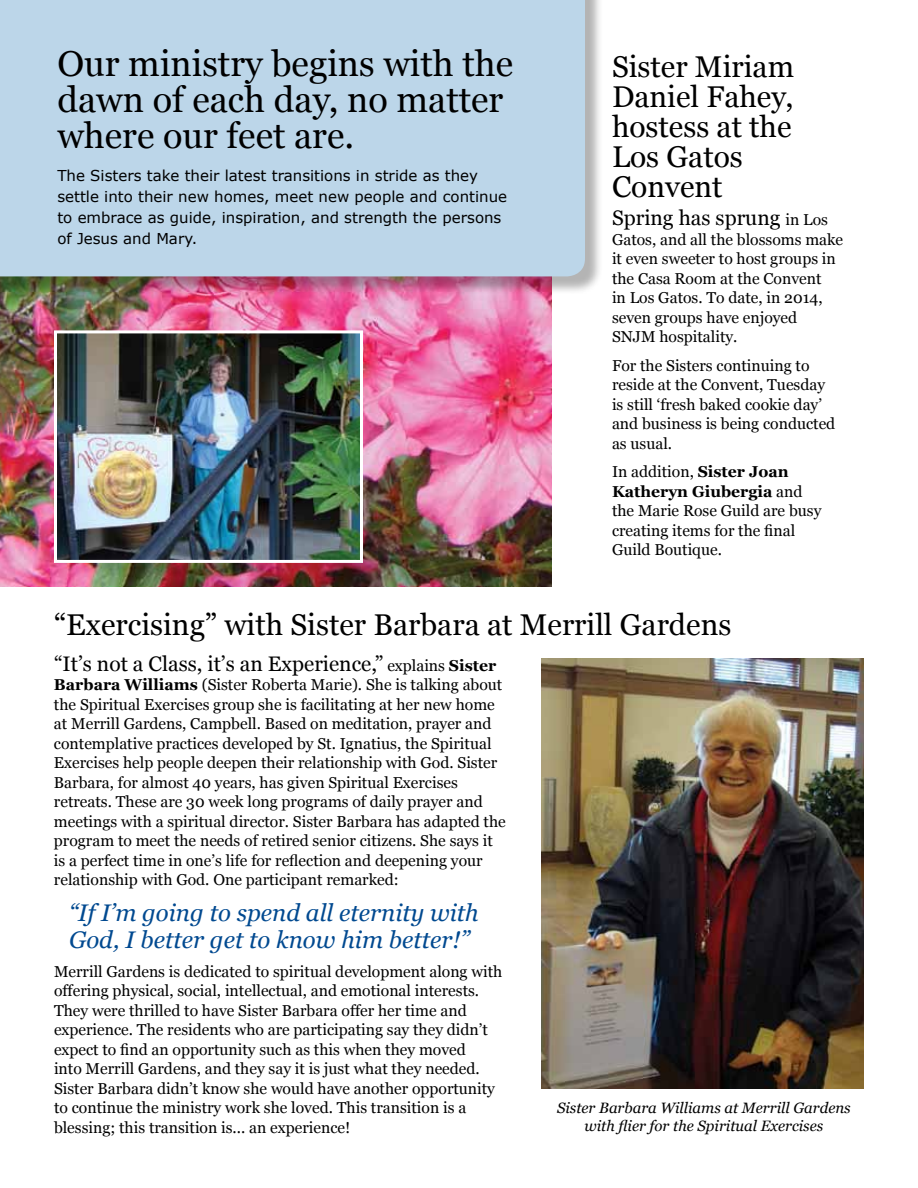
<style>
.page{position:relative;width:918px;height:1188px;background:#fff}
.page>*{position:absolute;margin:0;border:0;box-sizing:border-box;transform-origin:0 0}
.t1{font:36px/36px "Georgia";color:#000}
.article_headings{font:30px/30px "Georgia";color:#000}
.t2{font:italic 24px/27px "Georgia";color:#004990}
.t3{font:21px "Georgia";color:#000}
.t4{font:15.75px/19.5px "Georgia";color:#000}
.t5{font:15px/21px "Verdana";color:#000}
.photo_cutline{font:italic 15px/18px "Georgia";color:#000;text-align:center}
.s1{font-size:15.75px}
.s2{font-weight:700}
.s3{font-weight:700;font-size:15.75px}
</style>
<div class="page">
<img style="left:0;top:295px;width:552px;height:292px">
<div style="left:0;top:0;width:604px;height:295px;background:#000;opacity:.3"></div>
<div style="left:0;top:0;width:585px;height:276px;background:#bcd6e9"></div>
<img style="left:58px;top:334px;width:301px;height:225px">
<div style="left:54px;top:330px;width:309px;height:233px;border:3px solid #fff"></div>
<img style="left:541px;top:658px;width:323px;height:431px">
<p class="t1" style="left:57px;top:46px;width:457px">Our ministry begins with the dawn of each day, no matter where our feet are.</p>
<p class="t5" style="left:57px;top:165px;width:451px">The Sisters take their latest transitions in stride as they settle into their new homes, meet new people and continue to embrace as guide, inspiration, and strength the persons of Jesus and Mary.</p>
<p class="article_headings" style="left:612px;top:52px;width:184px">Sister Miriam<br>Daniel Fahey, hostess at the<br>Los Gatos<br>Convent</p>
<p class="t3" style="left:612px;top:205px;width:218px">Spring has sprung <span class="s1">in Los</span></p>
<p class="t4" style="left:612px;top:230px;width:233px">Gatos, and all the blossoms make it even sweeter to host groups in the Casa Room at the Convent<br>in Los Gatos. To date, in 2014, seven groups have enjoyed<br>SNJM hospitality.</p>
<p class="t4" style="left:612px;top:356px;width:225px">For the Sisters continuing to reside at the Convent, Tuesday is still ‘fresh baked cookie day’ and business is being conducted as usual.</p>
<p class="t4" style="left:612px;top:462px;width:211px">In addition, <span class="s2">Sister Joan<br>Katheryn Giubergia</span> and the Marie Rose Guild are busy creating items for the final<br>Guild Boutique.</p>
<p class="article_headings" style="left:54px;top:610px;width:679px">“Exercising” with Sister Barbara at Merrill Gardens</p>
<p class="t3" style="left:54px;top:651px;width:444px">“It’s not a Class, it’s an Experience,” <span class="s1">explains</span> <span class="s3">Sister</span></p>
<p class="t4" style="left:54px;top:676px;width:453px"><span class="s2">Barbara Williams</span> (Sister Roberta Marie). She is talking about the Spiritual Exercises group she is facilitating at her new home at Merrill Gardens, Campbell. Based on meditation, prayer and contemplative practices developed by St. Ignatius, the Spiritual Exercises help people deepen their relationship with God. Sister Barbara, for almost 40 years, has given Spiritual Exercises retreats. These are 30 week long programs of daily prayer and meetings with a spiritual director. Sister Barbara has adapted the program to meet the needs of retired senior citizens. She says it is a perfect time in one’s life for reflection and deepening your relationship with God. One participant remarked:</p>
<p class="t2" style="left:69px;top:900px;width:411px">“If I’m going to spend all eternity with<br>God, I better get to know him better!”</p>
<p class="t4" style="left:54px;top:962px;width:450px">Merrill Gardens is dedicated to spiritual development along with offering physical, social, intellectual, and emotional interests.<br>They were thrilled to have Sister Barbara offer her time and experience. The residents who are participating say they didn’t expect to find an opportunity such as this when they moved<br>into Merrill Gardens, and they say it is just what they needed.<br>Sister Barbara didn’t know she would have another opportunity to continue the ministry work she loved. This transition is a blessing; this transition is... an experience!</p>
<p class="photo_cutline" style="left:557px;top:1099px;width:295px">Sister Barbara Williams at Merrill Gardens with flier for the Spiritual Exercises</p>
</div>
